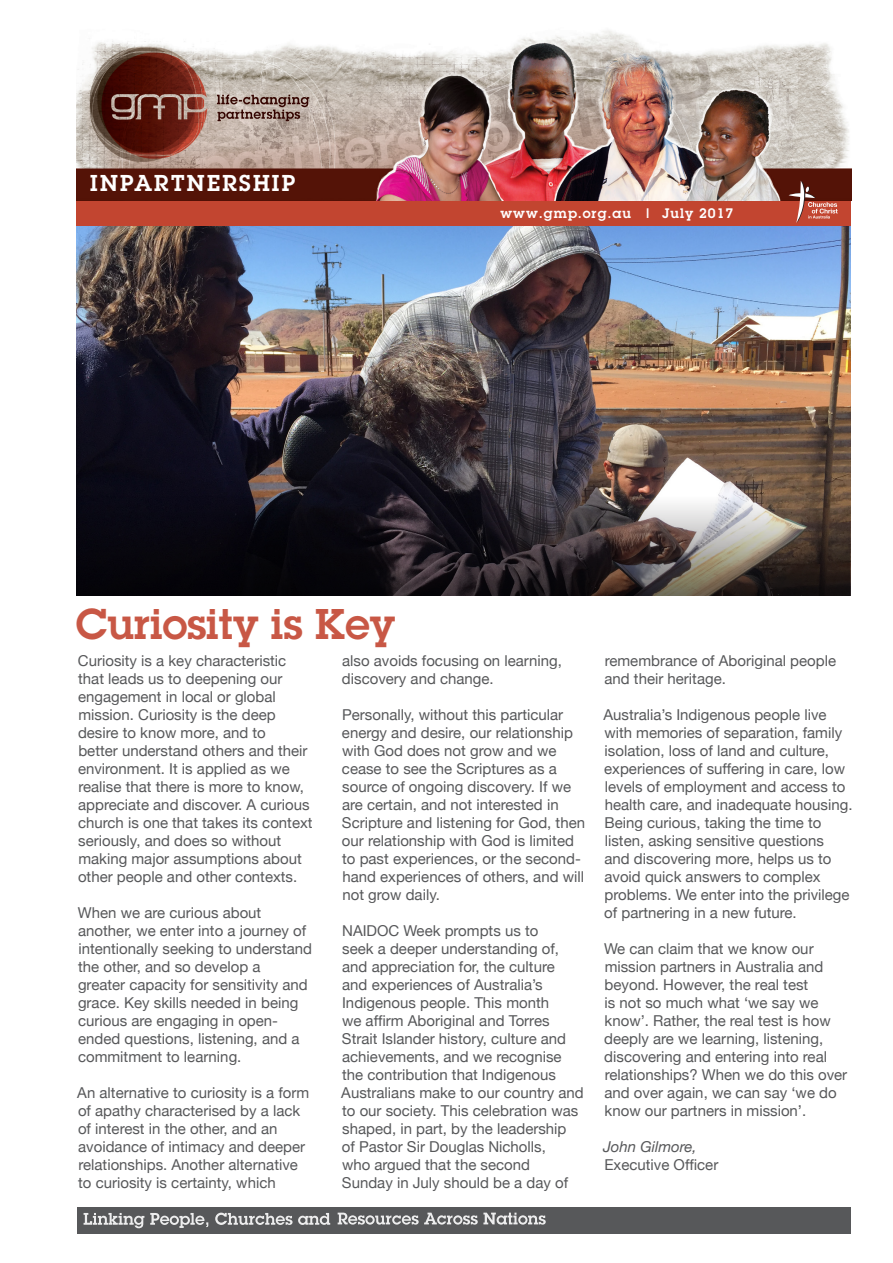
<style>
.page{position:relative;width:893px;height:1263px;background:#fff}
.page>*{position:absolute;margin:0;border:0;box-sizing:border-box;transform-origin:0 0}
.t1{font:600 42px "Lubalin Graph";color:#c24530}
.Master_Heading{font:600 22.5px "Lubalin Graph";letter-spacing:.1em;color:#fff}
.Body{font:15px/18px "Helvetica Neue";color:#57585a}
.t2{font:600 13.5px "Lubalin Graph";letter-spacing:.07em;color:#fff}
.s1{font-family:"Helvetica Neue";font-weight:500}
.s2{font-style:italic}
</style>
<div class="page">
<div style="left:77px;top:200px;width:774px;height:26px;background:#c24530"></div>
<img style="left:77px;top:30px;width:774px;height:170px">
<svg style="left:788px;top:180px;width:50px;height:43px"></svg>
<div style="left:77px;top:1207px;width:773px;height:26px;background:#57585a"></div>
<svg style="left:338px;top:1212px;width:208px;height:12px"></svg>
<svg style="left:84px;top:1212px;width:246px;height:16px"></svg>
<img style="left:77px;top:226px;width:773px;height:267px">
<svg style="left:77px;top:493px;width:773px;height:102px;background:#322d2f"></svg>
<p class="Master_Heading" style="left:90px;top:168px;width:207px">INPARTNERSHIP</p>
<p class="t2" style="left:500px;top:204px;width:234px">www.gmp.org.au <span class="s1">l</span> July 2017</p>
<h1 class="t1" style="left:75px;top:597px;width:321px">Curiosity is Key</h1>
<p class="Body" style="left:78px;top:652px;width:236px">Curiosity is a key characteristic that leads us to deepening our engagement in local or global mission. Curiosity is the deep desire to know more, and to<br>better understand others and their environment. It is applied as we realise that there is more to know, appreciate and discover. A curious church is one that takes its context seriously, and does so without making major assumptions about other people and other contexts.</p>
<p class="Body" style="left:78px;top:904px;width:236px">When we are curious about another, we enter into a journey of intentionally seeking to understand the other, and so develop a<br>greater capacity for sensitivity and grace. Key skills needed in being curious are engaging in open&shy;ended questions, listening, and a commitment to learning.</p>
<p class="Body" style="left:77px;top:1084px;width:233px">An alternative to curiosity is a form of apathy characterised by a lack of interest in the other, and an avoidance of intimacy and deeper relationships. Another alternative to curiosity is certainty, which</p>
<p class="Body" style="left:342px;top:652px;width:221px">also avoids focusing on learning, discovery and change.</p>
<p class="Body" style="left:342px;top:706px;width:245px">Personally, without this particular energy and desire, our relationship with God does not grow and we cease to see the Scriptures as a source of ongoing discovery. If we are certain, and not interested in<br>Scripture and listening for God, then our relationship with God is limited to past experiences, or the second&shy;hand experiences of others, and will not grow daily.</p>
<p class="Body" style="left:341px;top:922px;width:244px">NAIDOC Week prompts us to<br>seek a deeper understanding of, and appreciation for, the culture<br>and experiences of Australia’s<br>Indigenous people. This month<br>we affirm Aboriginal and Torres<br>Strait Islander history, culture and achievements, and we recognise the contribution that Indigenous<br>Australians make to our country and to our society. This celebration was shaped, in part, by the leadership<br>of Pastor Sir Douglas Nicholls,<br>who argued that the second<br>Sunday in July should be a day of</p>
<p class="Body" style="left:604px;top:652px;width:233px">remembrance of Aboriginal people and their heritage.</p>
<p class="Body" style="left:604px;top:706px;width:250px">Australia’s Indigenous people live with memories of separation, family isolation, loss of land and culture, experiences of suffering in care, low levels of employment and access to health care, and inadequate housing.<br>Being curious, taking the time to listen, asking sensitive questions<br>and discovering more, helps us to avoid quick answers to complex problems. We enter into the privilege of partnering in a new future.</p>
<p class="Body" style="left:604px;top:940px;width:245px">We can claim that we know our mission partners in Australia and beyond. However, the real test<br>is not so much what ‘we say we know’. Rather, the real test is how deeply are we learning, listening, discovering and entering into real relationships? When we do this over and over again, we can say ‘we do know our partners in mission’.</p>
<p class="Body" style="left:603px;top:1138px;width:117px"><span class="s2">John Gilmore,<br></span>Executive Officer</p>
</div>
